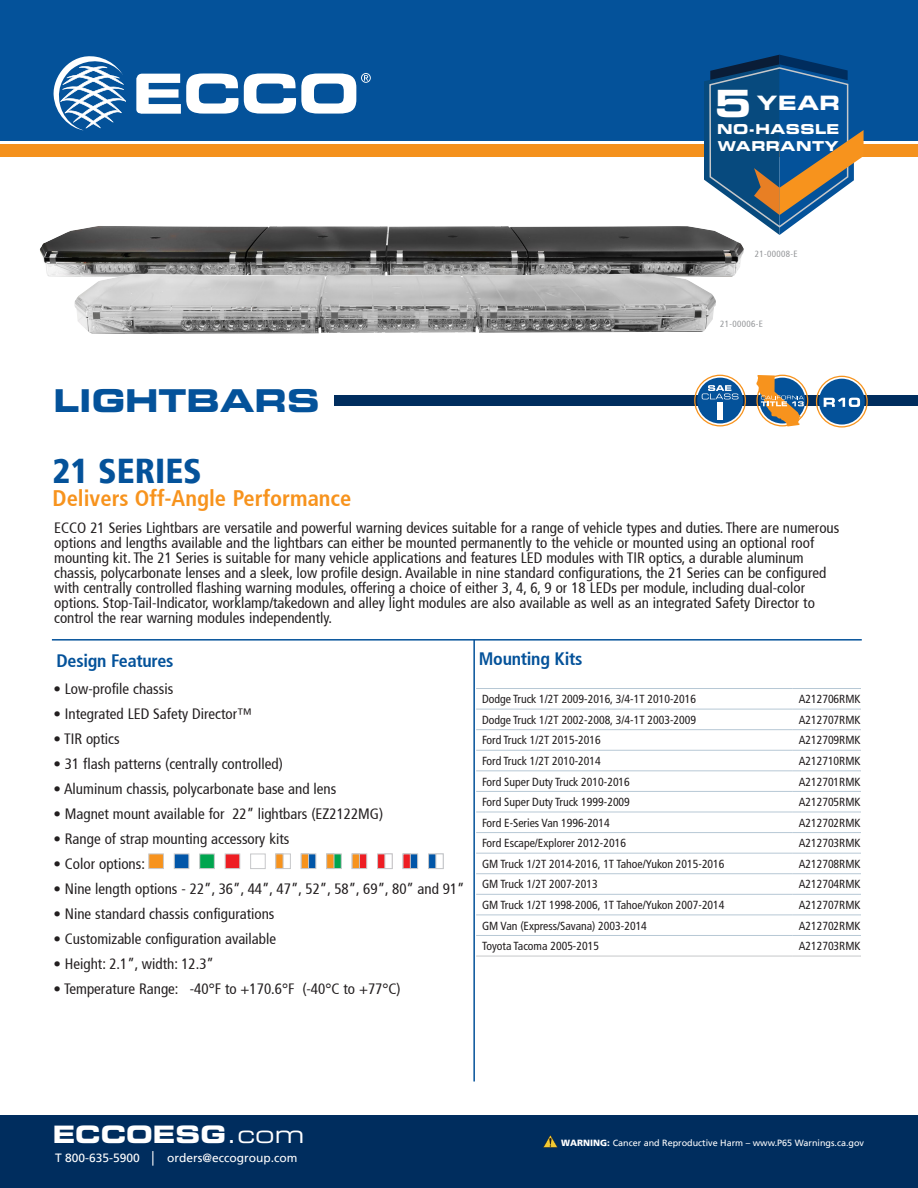
<style>
.page{position:relative;width:918px;height:1188px;background:#fff}
.page>*{position:absolute;margin:0;border:0;box-sizing:border-box;transform-origin:0 0}
.t1{font:37.5px "Eurostile LT Std Bold Ex 2";color:#fff}
.t2{font:900 condensed 34.5px "Frutiger 77";color:#04529a}
.t3{font:31.5px "Eurostile LT Std Bold Ex 2";color:#04529a}
.t4{font:24px "Eurostile LT Std Bold Ex 2";color:#fff}
.t5{font:700 condensed 22.5px "Frutiger 67";color:#f7931d}
.t6{font:19.8px "Eurostile LT Std Bold Ex 2";color:#fff}
.t7{font:700 condensed 18px "Frutiger 67";letter-spacing:-.015em;color:#04529a}
.t8{font:condensed 15px/15px "Frutiger 57";color:#231f20}
.t9{font:13.65px/16.5px "Eurostile LT Std Bold Ex 2";letter-spacing:.035em;color:#fff}
.t10{font:12px "Frutiger LT";color:#fff}
.t11{font:condensed 11.7px "Frutiger LT";color:#231f20}
.t12{font:9px "Frutiger LT";color:#fff}
.Body_text{font:condensed 9px "Frutiger 57";letter-spacing:.035em;color:#939598}
.s1{font-family:"Eurostile LT Std Ex 2"}
.s2{font-family:"Arial"}
.s3{font-weight:900}
</style>
<div class="page">
<div style="left:334px;top:395px;width:584px;height:11px;background:#002d5e"></div>
<div style="left:0;top:145px;width:918px;height:12px;background:#f4911d"></div>
<div style="left:0;top:1px;width:918px;height:140px;background:#04529a"></div>
<svg style="left:136px;top:73px;width:102px;height:41px"></svg>
<svg style="left:54px;top:56px;width:72px;height:74px"></svg>
<svg style="left:244px;top:73px;width:127px;height:41px"></svg>
<svg style="left:704px;top:55px;width:160px;height:180px"></svg>
<div style="left:0;top:1115px;width:918px;height:73px;background:#002d5e"></div>
<svg style="left:543px;top:1135px;width:15px;height:13px"></svg>
<img style="left:40px;top:226px;width:704px;height:51px">
<hr style="left:52px;top:639px;width:810px;height:2px;background:#04529a">
<hr style="left:473px;top:640px;width:2px;height:442px;background:#04529a">
<div style="left:174px;top:854px;width:15px;height:15px;background:#0156a8;border:1px solid #c7c8ca"></div>
<div style="left:199px;top:854px;width:16px;height:15px;background:#00a54f;border:1px solid #c7c8ca"></div>
<div style="left:225px;top:854px;width:15px;height:15px;background:#ee1d23;border:1px solid #c7c8ca"></div>
<div style="left:250px;top:854px;width:16px;height:15px;background:#fff;border:1px solid #c7c8ca"></div>
<div style="left:148px;top:853px;width:16px;height:16px;background:#f7931d;border:1px solid #c7c8ca"></div>
<div style="left:301px;top:853px;width:15px;height:16px;background:#0156a8;border:1px solid #c7c8ca"></div>
<div style="left:301px;top:853px;width:8px;height:16px;background:#f7931d;border:1px solid #c7c8ca"></div>
<svg style="left:334px;top:853px;width:8px;height:16px"></svg>
<div style="left:326px;top:853px;width:8px;height:16px;background:#f7931d;border:1px solid #c7c8ca"></div>
<div style="left:352px;top:853px;width:15px;height:16px;background:#ee1d23;border:1px solid #c7c8ca"></div>
<div style="left:352px;top:853px;width:8px;height:16px;background:#f7931d;border:1px solid #c7c8ca"></div>
<div style="left:377px;top:853px;width:16px;height:16px;background:#ee1d23;border:1px solid #c7c8ca"></div>
<div style="left:384px;top:853px;width:9px;height:16px;background:#fff;border:1px solid #c7c8ca"></div>
<div style="left:403px;top:853px;width:15px;height:16px;background:#0156a8;border:1px solid #c7c8ca"></div>
<div style="left:403px;top:853px;width:8px;height:16px;background:#ee1d23;border:1px solid #c7c8ca"></div>
<div style="left:275px;top:853px;width:16px;height:16px;background:#fff;border:1px solid #c7c8ca"></div>
<div style="left:275px;top:853px;width:9px;height:16px;background:#f7931d;border:1px solid #c7c8ca"></div>
<div style="left:428px;top:853px;width:16px;height:16px;background:#0156a8;border:1px solid #c7c8ca"></div>
<div style="left:435px;top:853px;width:9px;height:16px;background:#fff;border:1px solid #c7c8ca"></div>
<img style="left:74px;top:274px;width:642px;height:60px">
<svg style="left:694px;top:375px;width:52px;height:51px"></svg>
<div style="left:717px;top:402px;width:6px;height:17px;background:#fff"></div>
<svg style="left:756px;top:375px;width:52px;height:51px"></svg>
<svg style="left:816px;top:376px;width:52px;height:52px"></svg>
<hr style="left:476px;top:688px;width:317px;height:1px;background:#b7c8d5">
<hr style="left:793px;top:688px;width:101px;height:1px;background:#b7c8d5">
<hr style="left:476px;top:709px;width:317px;height:1px;background:#b7c8d5">
<hr style="left:793px;top:709px;width:101px;height:1px;background:#b7c8d5">
<hr style="left:476px;top:729px;width:317px;height:1px;background:#b7c8d5">
<hr style="left:793px;top:729px;width:101px;height:1px;background:#b7c8d5">
<hr style="left:476px;top:750px;width:317px;height:1px;background:#b7c8d5">
<hr style="left:793px;top:750px;width:101px;height:1px;background:#b7c8d5">
<hr style="left:476px;top:770px;width:317px;height:1px;background:#b7c8d5">
<hr style="left:793px;top:770px;width:101px;height:1px;background:#b7c8d5">
<hr style="left:476px;top:791px;width:317px;height:1px;background:#b7c8d5">
<hr style="left:793px;top:791px;width:101px;height:1px;background:#b7c8d5">
<hr style="left:476px;top:812px;width:317px;height:1px;background:#b7c8d5">
<hr style="left:793px;top:812px;width:101px;height:1px;background:#b7c8d5">
<hr style="left:476px;top:832px;width:317px;height:1px;background:#b7c8d5">
<hr style="left:793px;top:832px;width:101px;height:1px;background:#b7c8d5">
<hr style="left:476px;top:853px;width:317px;height:1px;background:#b7c8d5">
<hr style="left:793px;top:853px;width:101px;height:1px;background:#b7c8d5">
<hr style="left:476px;top:873px;width:317px;height:1px;background:#b7c8d5">
<hr style="left:793px;top:873px;width:101px;height:1px;background:#b7c8d5">
<hr style="left:476px;top:894px;width:317px;height:1px;background:#b7c8d5">
<hr style="left:793px;top:894px;width:101px;height:1px;background:#b7c8d5">
<hr style="left:476px;top:915px;width:317px;height:1px;background:#b7c8d5">
<hr style="left:793px;top:915px;width:101px;height:1px;background:#b7c8d5">
<hr style="left:476px;top:935px;width:317px;height:1px;background:#b7c8d5">
<hr style="left:793px;top:935px;width:101px;height:1px;background:#b7c8d5">
<hr style="left:476px;top:956px;width:317px;height:1px;background:#c7c8ca">
<hr style="left:793px;top:956px;width:101px;height:1px;background:#c7c8ca">
<div style="left:862px;top:667px;width:56px;height:398px;background:#fff"></div>
<p class="t1" style="left:714px;top:77px;width:39px">5</p>
<p class="t9" style="left:717px;top:121px;width:124px">NO-HASSLE<br>WARRANTY</p>
<p class="t6" style="left:757px;top:89px;width:85px">YEAR</p>
<p class="Body_text" style="left:755px;top:249px;width:44px">21-00008-E</p>
<p class="t3" style="left:54px;top:378px;width:268px">LIGHTBARS</p>
<p class="t2" style="left:52px;top:451px;width:151px">21 SERIES</p>
<p class="t5" style="left:52px;top:485px;width:300px">Delivers Off-Angle Performance</p>
<p class="Body_text" style="left:720px;top:319px;width:44px">21-00006-E</p>
<p class="t8" style="left:54px;top:520px;width:787px">ECCO 21 Series Lightbars are versatile and powerful warning devices suitable for a range of vehicle types and duties. There are numerous options and lengths available and the lightbars can either be mounted permanently to the vehicle or mounted using an optional roof mounting kit. The 21 Series is suitable for many vehicle applications and features LED modules with TIR optics, a durable aluminum chassis, polycarbonate lenses and a sleek, low profile design. Available in nine standard configurations, the 21 Series can be configured with centrally controlled flashing warning modules, offering a choice of either 3, 4, 6, 9 or 18 LEDs per module, including dual-color options. Stop-Tail-Indicator, worklamp/takedown and alley light modules are also available as well as an integrated Safety Director to control the rear warning modules independently.</p>
<p class="t7" style="left:57px;top:650px;width:118px">Design Features</p>
<p class="t8" style="left:53px;top:682px;width:121px">• Low-profile chassis</p>
<p class="t8" style="left:53px;top:707px;width:200px">• Integrated LED Safety Director™</p>
<p class="t8" style="left:53px;top:732px;width:68px">• TIR optics</p>
<p class="t8" style="left:53px;top:757px;width:231px">• 31 flash patterns (centrally controlled)</p>
<p class="t8" style="left:53px;top:782px;width:284px">• Aluminum chassis, polycarbonate base and lens</p>
<p class="t8" style="left:53px;top:807px;width:331px">• Magnet mount available for 22” lightbars (EZ2122MG)</p>
<p class="t8" style="left:53px;top:832px;width:237px">• Range of strap mounting accessory kits</p>
<p class="t8" style="left:53px;top:856px;width:93px">• Color options:</p>
<p class="t8" style="left:53px;top:881px;width:413px">• Nine length options - 22”, 36”, 44”, 47”, 52”, 58”, 69”, 80” and 91”</p>
<p class="t8" style="left:53px;top:906px;width:223px">• Nine standard chassis configurations</p>
<p class="t8" style="left:53px;top:931px;width:224px">• Customizable configuration available</p>
<p class="t8" style="left:53px;top:956px;width:162px">• Height: 2.1”, width: 12.3”</p>
<p class="t8" style="left:53px;top:981px;width:349px">• Temperature Range: -40°F to +170.6°F (-40°C to +77°C)</p>
<p class="t7" style="left:479px;top:648px;width:105px">Mounting Kits</p>
<p class="t11" style="left:482px;top:692px;width:216px">Dodge Truck 1/2T 2009-2016, 3/4-1T 2010-2016</p>
<p class="t11" style="left:799px;top:692px;width:63px">A212706RMK</p>
<p class="t11" style="left:482px;top:713px;width:216px">Dodge Truck 1/2T 2002-2008, 3/4-1T 2003-2009</p>
<p class="t11" style="left:799px;top:713px;width:63px">A212707RMK</p>
<p class="t11" style="left:482px;top:734px;width:120px">Ford Truck 1/2T 2015-2016</p>
<p class="t11" style="left:799px;top:734px;width:69px">A212709RMK*</p>
<p class="t11" style="left:482px;top:754px;width:120px">Ford Truck 1/2T 2010-2014</p>
<p class="t11" style="left:799px;top:754px;width:63px">A212710RMK</p>
<p class="t11" style="left:482px;top:775px;width:149px">Ford Super Duty Truck 2010-2016</p>
<p class="t11" style="left:799px;top:775px;width:63px">A212701RMK</p>
<p class="t11" style="left:482px;top:795px;width:149px">Ford Super Duty Truck 1999-2009</p>
<p class="t11" style="left:799px;top:795px;width:63px">A212705RMK</p>
<p class="t11" style="left:482px;top:816px;width:129px">Ford E-Series Van 1996-2014</p>
<p class="t11" style="left:799px;top:816px;width:63px">A212702RMK</p>
<p class="t11" style="left:482px;top:836px;width:145px">Ford Escape/Explorer 2012-2016</p>
<p class="t11" style="left:799px;top:836px;width:63px">A212703RMK</p>
<p class="t11" style="left:482px;top:857px;width:244px">GM Truck 1/2T 2014-2016, 1T Tahoe/Yukon 2015-2016</p>
<p class="t11" style="left:799px;top:857px;width:63px">A212708RMK</p>
<p class="t11" style="left:482px;top:878px;width:117px">GM Truck 1/2T 2007-2013</p>
<p class="t11" style="left:799px;top:878px;width:63px">A212704RMK</p>
<p class="t11" style="left:482px;top:898px;width:244px">GM Truck 1/2T 1998-2006, 1T Tahoe/Yukon 2007-2014</p>
<p class="t11" style="left:799px;top:898px;width:63px">A212707RMK</p>
<p class="t11" style="left:482px;top:919px;width:166px">GM Van (Express/Savana) 2003-2014</p>
<p class="t11" style="left:799px;top:919px;width:63px">A212702RMK</p>
<p class="t11" style="left:482px;top:939px;width:119px">Toyota Tacoma 2005-2015</p>
<p class="t11" style="left:799px;top:939px;width:63px">A212703RMK</p>
<p class="t4" style="left:53px;top:1118px;width:253px">ECCOESG<span class="s1">.com</span></p>
<p class="t10" style="left:55px;top:1151px;width:244px">T 800-635-5900 <span class="s2">│</span> orders@eccogroup.com</p>
<p class="t12" style="left:561px;top:1137px;width:304px"><span class="s3">WARNING:</span> Cancer and Reproductive Harm – www.P65 Warnings.ca.gov</p>
</div>
